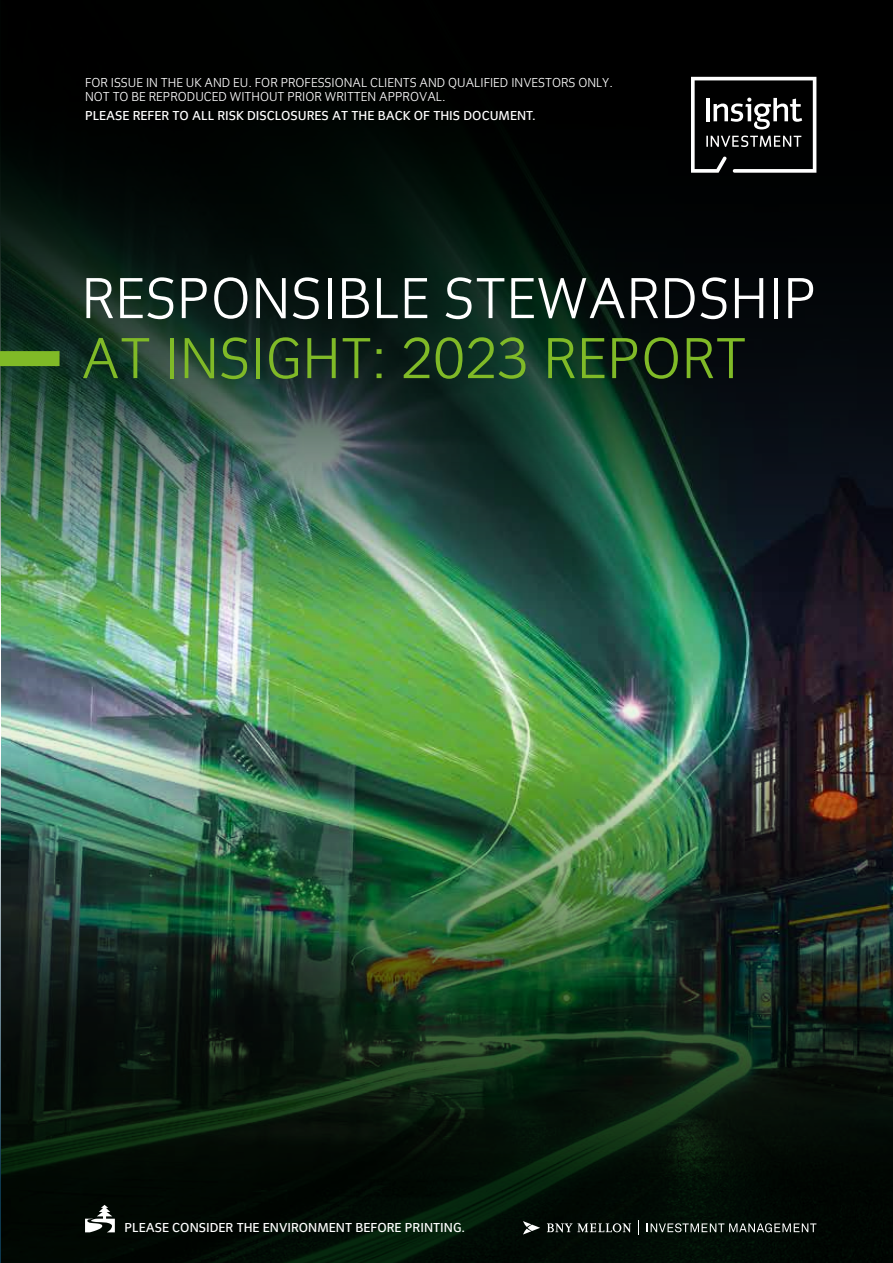
<style>
.page{position:relative;width:893px;height:1263px;background:#fff}
.page>*{position:absolute;margin:0;border:0;box-sizing:border-box;transform-origin:0 0}
.t1{font:60px "Congress Sans Light Std";letter-spacing:.01em;color:#fff}
.t2{font:60px "Congress Sans Light Std";letter-spacing:.01em;color:#80ba27}
.t3{font:13.5px/14.2px "Congress Sans Light Std";color:#fff}
.t4{font:13.5px "Congress Sans Std";color:#fff}
</style>
<div class="page">
<svg style="left:0;top:0;width:893px;height:453px;background:#010705"></svg>
<svg style="left:691px;top:77px;width:125px;height:96px"></svg>
<img style="left:2px;top:303px;width:891px;height:960px">
<svg style="left:647px;top:1223px;width:169px;height:9px;background:#4e5550"></svg>
<svg style="left:638px;top:1220px;width:1px;height:15px"></svg>
<svg style="left:523px;top:1221px;width:17px;height:13px"></svg>
<svg style="left:547px;top:1223px;width:84px;height:9px"></svg>
<div style="left:0;top:351px;width:60px;height:15px;background:#80ba27"></div>
<svg style="left:85px;top:1205px;width:30px;height:27px"></svg>
<p class="t3" style="left:85px;top:75px;width:529px">FOR ISSUE IN THE UK AND EU. FOR PROFESSIONAL CLIENTS AND QUALIFIED INVESTORS ONLY.<br>NOT TO BE REPRODUCED WITHOUT PRIOR WRITTEN APPROVAL.</p>
<p class="t4" style="left:85px;top:108px;width:452px">PLEASE REFER TO ALL RISK DISCLOSURES AT THE BACK OF THIS DOCUMENT.</p>
<h1 class="t1" style="left:82px;top:266px;width:736px">RESPONSIBLE STEWARDSHIP</h1>
<h1 class="t2" style="left:82px;top:326px;width:666px">AT INSIGHT: 2023 REPORT</h1>
<p class="t4" style="left:125px;top:1220px;width:342px">PLEASE CONSIDER THE ENVIRONMENT BEFORE PRINTING.</p>
</div>
